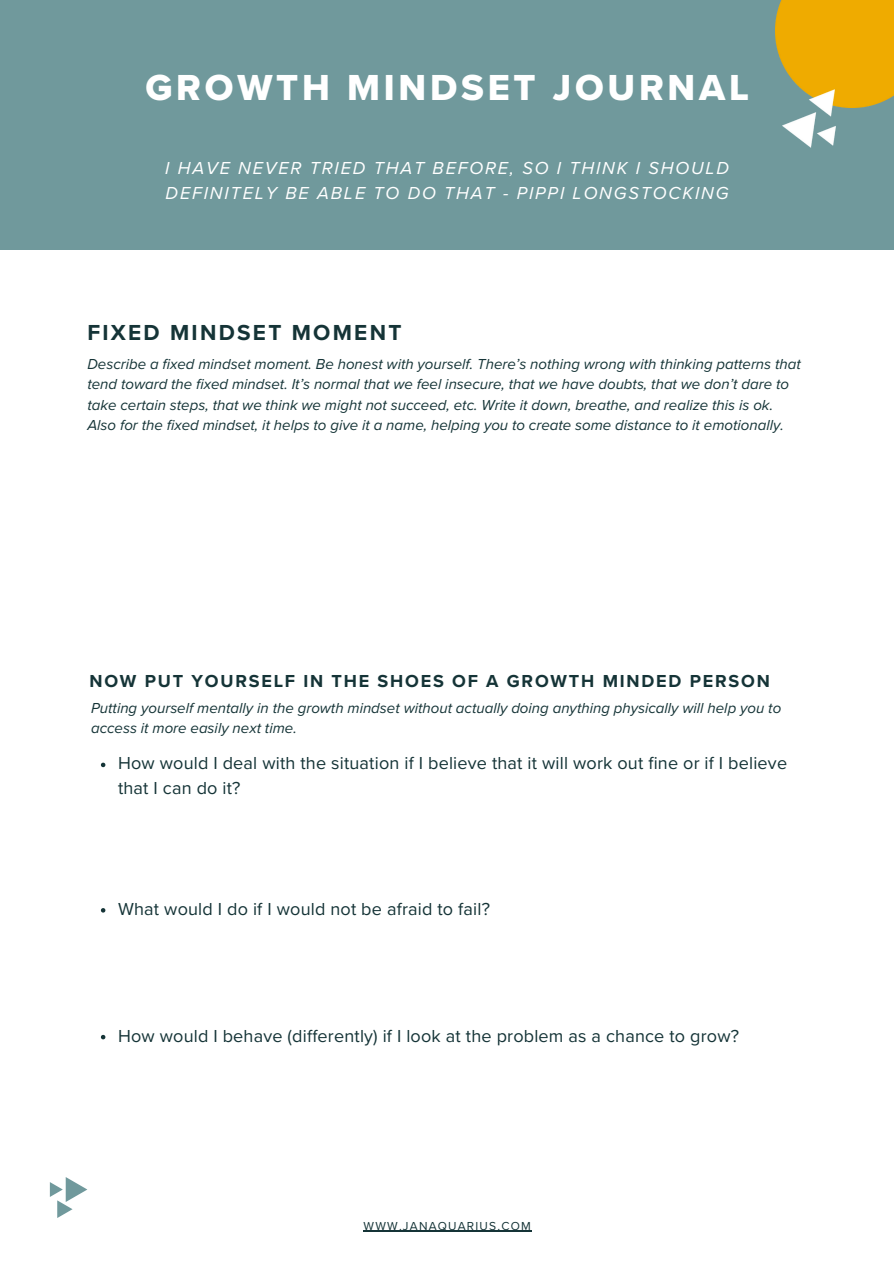
<style>
.page{position:relative;width:894px;height:1264px;background:#fff}
.page>*{position:absolute;margin:0;border:0;box-sizing:border-box;transform-origin:0 0}
.t1{font:37.5px "Proxima Nova Extrabld";letter-spacing:.1em;color:#fff}
.t2{font:700 22.5px "Proxima Nova";letter-spacing:.1em;color:#153437}
.t3{font:18px/24.8px "Proxima Nova";letter-spacing:.01em;color:#153437}
.t4{font:italic 18px/24.8px "Proxima Nova";letter-spacing:.1em;color:#fff}
.t5{font:700 18px "Proxima Nova";letter-spacing:.1em;color:#153437}
.t6{font:italic 15px/20.2px "Proxima Nova";color:#153437}
.t7{font:12px "Proxima Nova";letter-spacing:.1em;color:#153437}
</style>
<div class="page">
<svg style="left:101px;top:762px;width:4px;height:5px"></svg>
<svg style="left:50px;top:1177px;width:37px;height:40px"></svg>
<hr style="left:363px;top:1230px;width:169px;height:1px;background:#153437">
<div style="left:0;top:0;width:893px;height:249px;background:#70999c"></div>
<img style="left:775px;top:0;width:118px;height:107px">
<img style="left:782px;top:89px;width:53px;height:59px">
<svg style="left:101px;top:908px;width:4px;height:4px"></svg>
<svg style="left:101px;top:1034px;width:4px;height:5px"></svg>
<p class="t1" style="left:145px;top:70px;width:605px">GROWTH MINDSET JOURNAL</p>
<p class="t4" style="left:165px;top:156px;width:565px">I HAVE NEVER TRIED THAT BEFORE, SO I THINK I SHOULD<br>DEFINITELY BE ABLE TO DO THAT - PIPPI LONGSTOCKING</p>
<p class="t2" style="left:87px;top:322px;width:315px">FIXED MINDSET MOMENT</p>
<p class="t6" style="left:87px;top:355px;width:714px">Describe a fixed mindset moment. Be honest with yourself. There’s nothing wrong with thinking patterns that tend toward the fixed mindset. It’s normal that we feel insecure, that we have doubts, that we don’t dare to take certain steps, that we think we might not succeed, etc. Write it down, breathe, and realize this is ok.<br>Also for the fixed mindset, it helps to give it a name, helping you to create some distance to it emotionally.</p>
<p class="t5" style="left:89px;top:672px;width:681px">NOW PUT YOURSELF IN THE SHOES OF A GROWTH MINDED PERSON</p>
<p class="t6" style="left:91px;top:698px;width:691px">Putting yourself mentally in the growth mindset without actually doing anything physically will help you to access it more easily next time.</p>
<p class="t3" style="left:118px;top:751px;width:670px">How would I deal with the situation if I believe that it will work out fine or if I believe that I can do it?</p>
<p class="t3" style="left:118px;top:897px;width:373px">What would I do if I would not be afraid to fail?</p>
<p class="t3" style="left:118px;top:1024px;width:622px">How would I behave (differently) if I look at the problem as a chance to grow?</p>
<p class="t7" style="left:363px;top:1219px;width:169px">WWW.JANAQUARIUS.COM</p>
</div>
